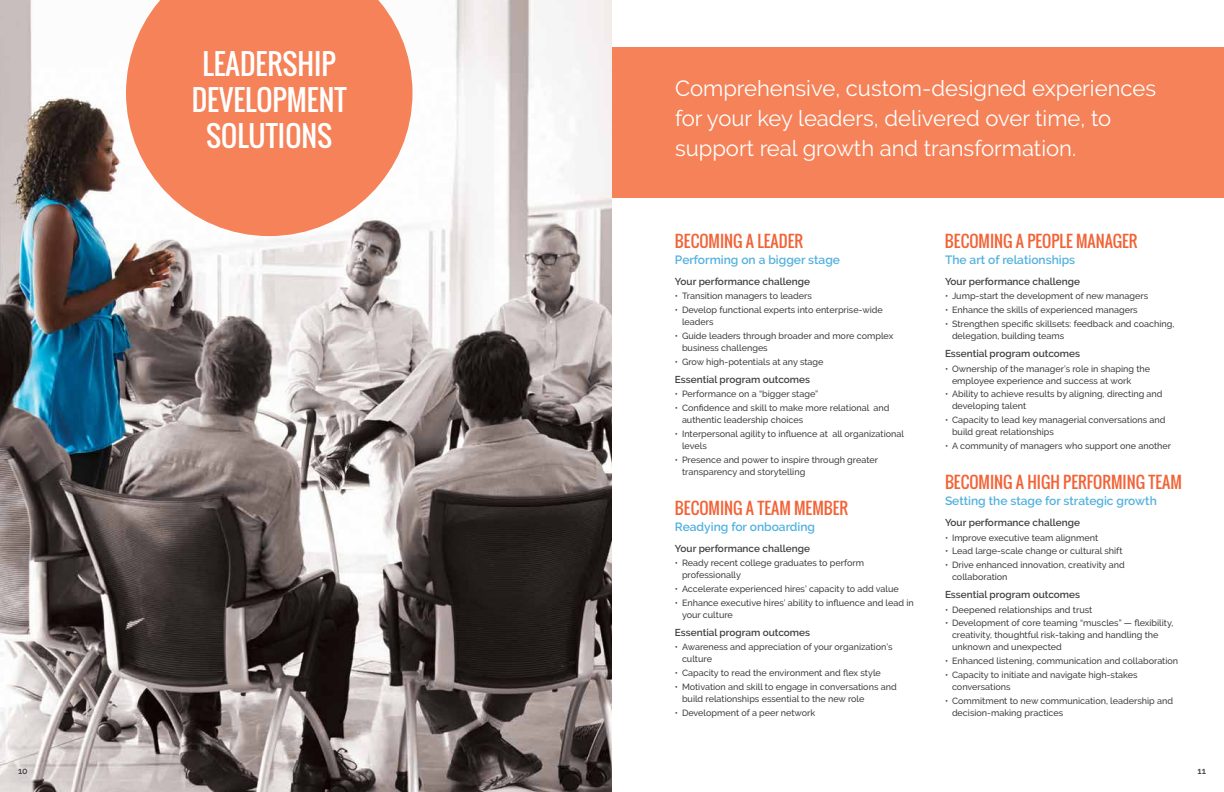
<style>
.page{position:relative;width:1224px;height:792px;background:#fff}
.page>*{position:absolute;margin:0;border:0;box-sizing:border-box;transform-origin:0 0}
.t1{font:28px/36px "Oswald";color:#fff;text-align:center}
.t2{font:22px/30px "Raleway";color:#fff}
.t3{font:16px "Oswald";color:#f26337}
.t4{font:600 12px "Raleway";color:#51b1df}
.t5{font:600 10px "Raleway";color:#414042}
.t6{font:500 9px/12px "Raleway";color:#414042}
.t7{font:600 9px "Raleway";color:#414042}
</style>
<div class="page">
<img style="left:0;top:0;width:612px;height:792px">
<div style="left:612px;top:47px;width:612px;height:150px;background:#f58258"></div>
<svg style="left:126px;top:0;width:286px;height:236px;background:#f59470"></svg>
<h1 class="t1" style="left:192px;top:45px;width:156px">LEADERSHIP<br>DEVELOPMENT<br>SOLUTIONS</h1>
<h2 class="t2" style="left:675px;top:73px;width:483px">Comprehensive, custom-designed experiences for your key leaders, delivered over time, to support real growth and transformation.</h2>
<h3 class="t3" style="left:675px;top:229px;width:130px">BECOMING A LEADER</h3>
<h3 class="t4" style="left:675px;top:253px;width:167px">Performing on a bigger stage</h3>
<p class="t5" style="left:675px;top:276px;width:136px">Your performance challenge</p>
<p class="t6" style="left:675px;top:290px;width:138px">• Transition managers to leaders</p>
<p class="t6" style="left:682px;top:304px;width:202px;text-indent:-7px">• Develop functional experts into enterprise-wide leaders</p>
<p class="t6" style="left:682px;top:330px;width:213px;text-indent:-7px">• Guide leaders through broader and more complex business challenges</p>
<p class="t6" style="left:675px;top:356px;width:150px">●• Grow high-potentials at any stage</p>
<p class="t5" style="left:675px;top:374px;width:137px">Essential program outcomes</p>
<p class="t6" style="left:675px;top:388px;width:145px">• Performance on a “bigger stage”</p>
<p class="t6" style="left:682px;top:402px;width:209px;text-indent:-7px">• Confidence and skill to make more relational and authentic leadership choices</p>
<p class="t6" style="left:682px;top:428px;width:224px;text-indent:-7px">• Interpersonal agility to influence at all organizational levels</p>
<p class="t6" style="left:682px;top:454px;width:198px;text-indent:-7px">• Presence and power to inspire through greater transparency and storytelling</p>
<h3 class="t3" style="left:675px;top:496px;width:175px">BECOMING A TEAM MEMBER</h3>
<h3 class="t4" style="left:675px;top:520px;width:142px">Readying for onboarding</h3>
<p class="t5" style="left:675px;top:543px;width:136px">Your performance challenge</p>
<p class="t6" style="left:682px;top:557px;width:184px;text-indent:-7px">• Ready recent college graduates to perform professionally</p>
<p class="t6" style="left:675px;top:583px;width:225px">• Accelerate experienced hires’ capacity to add value</p>
<p class="t6" style="left:682px;top:597px;width:233px;text-indent:-7px">• Enhance executive hires’ ability to influence and lead in your culture</p>
<p class="t5" style="left:675px;top:627px;width:137px">Essential program outcomes</p>
<p class="t6" style="left:682px;top:641px;width:212px;text-indent:-7px">• Awareness and appreciation of your organization’s culture</p>
<p class="t6" style="left:675px;top:667px;width:207px">●• Capacity to read the environment and flex style</p>
<p class="t6" style="left:682px;top:681px;width:216px;text-indent:-7px">• Motivation and skill to engage in conversations and build relationships essential to the new role</p>
<p class="t6" style="left:675px;top:707px;width:142px">• Development of a peer network</p>
<h3 class="t3" style="left:945px;top:229px;width:194px">BECOMING A PEOPLE MANAGER</h3>
<h3 class="t4" style="left:945px;top:253px;width:132px">The art of relationships</h3>
<p class="t5" style="left:945px;top:276px;width:136px">Your performance challenge</p>
<p class="t6" style="left:945px;top:290px;width:205px">• Jump-start the development of new managers</p>
<p class="t6" style="left:945px;top:304px;width:194px">●• Enhance the skills of experienced managers</p>
<p class="t6" style="left:952px;top:318px;width:224px;text-indent:-7px">• Strengthen specific skillsets: feedback and coaching, delegation, building teams</p>
<p class="t5" style="left:945px;top:348px;width:137px">Essential program outcomes</p>
<p class="t6" style="left:952px;top:362px;width:200px;text-indent:-7px">• Ownership of the manager’s role in shaping the employee experience and success at work</p>
<p class="t6" style="left:952px;top:388px;width:212px;text-indent:-7px">●• Ability to achieve results by aligning, directing and developing talent</p>
<p class="t6" style="left:952px;top:414px;width:215px;text-indent:-7px">●• Capacity to lead key managerial conversations and build great relationships</p>
<p class="t6" style="left:945px;top:440px;width:228px">• A community of managers who support one another</p>
<h3 class="t3" style="left:945px;top:470px;width:238px">BECOMING A HIGH PERFORMING TEAM</h3>
<h3 class="t4" style="left:945px;top:494px;width:213px">Setting the stage for strategic growth</h3>
<p class="t5" style="left:945px;top:517px;width:136px">Your performance challenge</p>
<p class="t6" style="left:945px;top:531px;width:155px">• Improve executive team alignment</p>
<p class="t6" style="left:945px;top:545px;width:179px">• Lead large-scale change or cultural shift</p>
<p class="t6" style="left:952px;top:559px;width:174px;text-indent:-7px">• Drive enhanced innovation, creativity and collaboration</p>
<p class="t5" style="left:945px;top:589px;width:137px">Essential program outcomes</p>
<p class="t6" style="left:945px;top:604px;width:149px">• Deepened relationships and trust</p>
<p class="t6" style="left:952px;top:617px;width:223px;text-indent:-7px">• Development of core teaming “muscles” — flexibility, creativity, thoughtful risk-taking and handling the unknown and unexpected</p>
<p class="t6" style="left:945px;top:655px;width:235px">• Enhanced listening, communication and collaboration</p>
<p class="t6" style="left:952px;top:669px;width:187px;text-indent:-7px">• Capacity to initiate and navigate high-stakes conversations</p>
<p class="t6" style="left:952px;top:695px;width:223px;text-indent:-7px">• Commitment to new communication, leadership and decision-making practices</p>
<p class="t7" style="left:18px;top:766px;width:11px">10</p>
<p class="t7" style="left:1198px;top:766px;width:10px">11</p>
</div>
